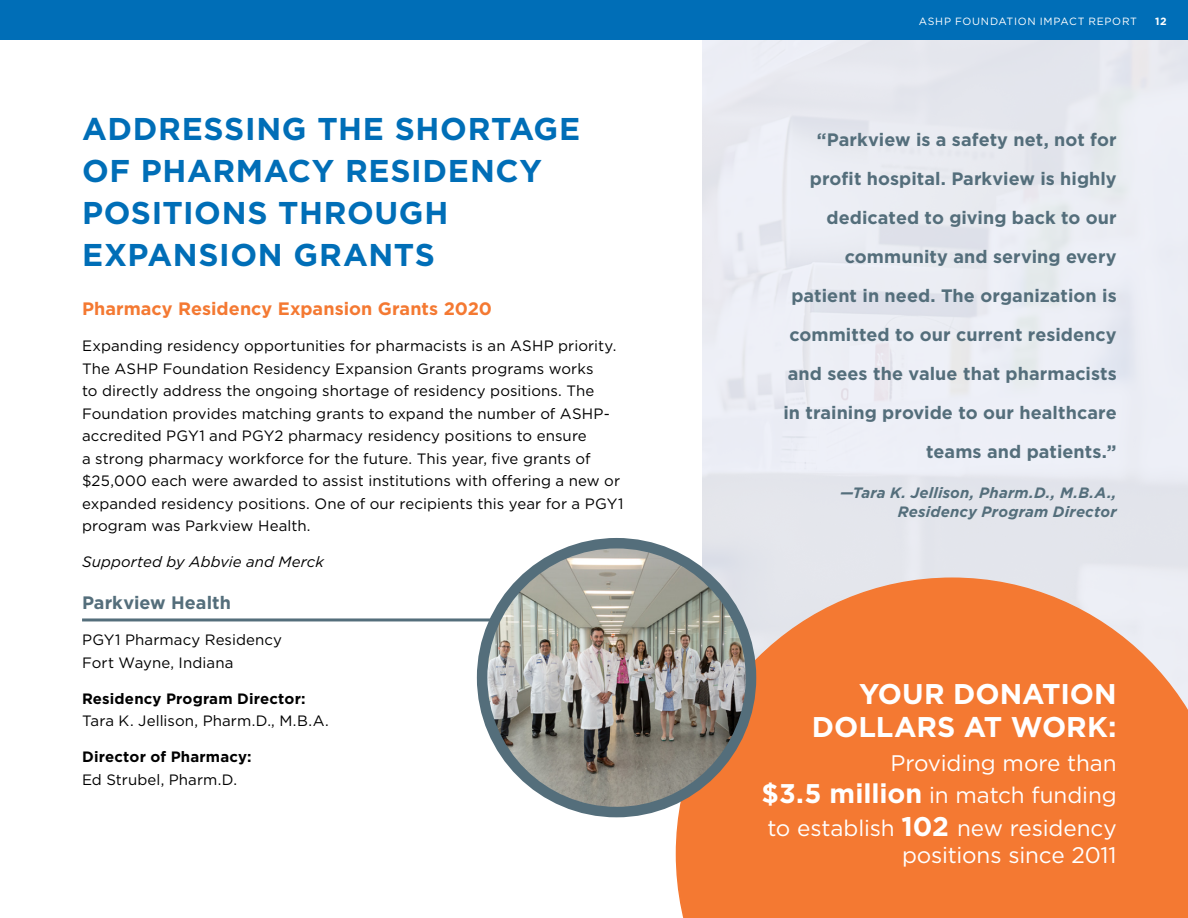
<style>
.page{position:relative;width:1188px;height:918px;background:#fff}
.page>*{position:absolute;margin:0;border:0;box-sizing:border-box;transform-origin:0 0}
.t1{font:700 31.5px/42px "Gotham";letter-spacing:.02em;color:#006eb7}
.t2{font:700 28.5px/33px "Gotham";color:#fff;text-align:right}
.t3{font:22.5px/32.4px "Gotham";letter-spacing:-.005em;color:#fff;text-align:justify}
.t4{font:700 18px/39px "Gotham";letter-spacing:.005em;color:#546e7b;text-align:right}
.t5{font:700 18px "Gotham";letter-spacing:.005em;color:#f47932}
.t6{font:15px/22.5px "Gotham";letter-spacing:.005em;color:#000}
.t7{font:italic 700 15px/19.5px "Gotham";letter-spacing:.01em;color:#546e7b;text-align:right}
.t8{font:700 15px "Gotham";letter-spacing:.01em;color:#000}
.t9{font:italic 15px "Gotham";letter-spacing:.01em;color:#000}
.t10{font:10.5px "Gotham";letter-spacing:.07em;color:#fff}
.t11{font:700 10.5px "Gotham";color:#fff}
.s1{font-weight:700;font-size:27px}
</style>
<div class="page">
<hr style="left:82px;top:618px;width:512px;height:3px;background:#546e7b">
<div style="left:702px;top:40px;width:486px;height:538px;background:#eaebf2"></div>
<svg style="left:676px;top:578px;width:512px;height:340px;background:#f18344"></svg>
<img style="left:482px;top:543px;width:269px;height:269px;border-radius:134px">
<div style="left:477px;top:538px;width:279px;height:279px;border:10px solid #546e7b;border-radius:50%"></div>
<div style="left:0;top:0;width:1188px;height:40px;background:#006eb7"></div>
<h1 class="t1" style="left:82px;top:107px;width:500px">ADDRESSING THE SHORTAGE<br>OF PHARMACY RESIDENCY<br>POSITIONS THROUGH<br>EXPANSION GRANTS</h1>
<p class="t5" style="left:82px;top:297px;width:412px">Pharmacy Residency Expansion Grants 2020</p>
<p class="t6" style="left:82px;top:334px;width:543px">Expanding residency opportunities for pharmacists is an ASHP priority.<br>The ASHP Foundation Residency Expansion Grants programs works<br>to directly address the ongoing shortage of residency positions. The Foundation provides matching grants to expand the number of ASHP&shy;accredited PGY1 and PGY2 pharmacy residency positions to ensure<br>a strong pharmacy workforce for the future. This year, five grants of $25,000 each were awarded to assist institutions with offering a new or expanded residency positions. One of our recipients this year for a PGY1 program was Parkview Health.</p>
<p class="t9" style="left:82px;top:552px;width:243px">Supported by Abbvie and Merck</p>
<p class="t4" style="left:82px;top:583px;width:151px">Parkview Health</p>
<p class="t6" style="left:82px;top:628px;width:202px">PGY1 Pharmacy Residency<br>Fort Wayne, Indiana</p>
<p class="t8" style="left:82px;top:688px;width:225px">Residency Program Director:</p>
<p class="t6" style="left:82px;top:709px;width:248px">Tara K. Jellison, Pharm.D., M.B.A.</p>
<p class="t8" style="left:82px;top:747px;width:171px">Director of Pharmacy:</p>
<p class="t6" style="left:82px;top:768px;width:157px">Ed Strubel, Pharm.D.</p>
<p class="t10" style="left:919px;top:14px;width:220px">ASHP FOUNDATION IMPACT REPORT</p>
<p class="t11" style="left:1155px;top:14px;width:13px">12</p>
<p class="t4" style="left:783px;top:120px;width:335px">“Parkview is a safety net, not for profit hospital. Parkview is highly dedicated to giving back to our community and serving every patient in need. The organization is committed to our current residency and sees the value that pharmacists in training provide to our healthcare teams and patients.”</p>
<p class="t7" style="left:840px;top:483px;width:278px">—Tara K. Jellison, Pharm.D., M.B.A.,<br>Residency Program Director</p>
<h2 class="t2" style="left:812px;top:678px;width:306px">YOUR DONATION<br>DOLLARS AT WORK:</h2>
<h3 class="t3" style="left:762px;top:746px;width:357px;text-indent:129px">Providing more than <span class="s1">$3.5 million</span> in match funding to establish <span class="s1">102</span> new residency</h3>
<h3 class="t3" style="left:902px;top:838px;width:216px">positions since 2011</h3>
</div>
